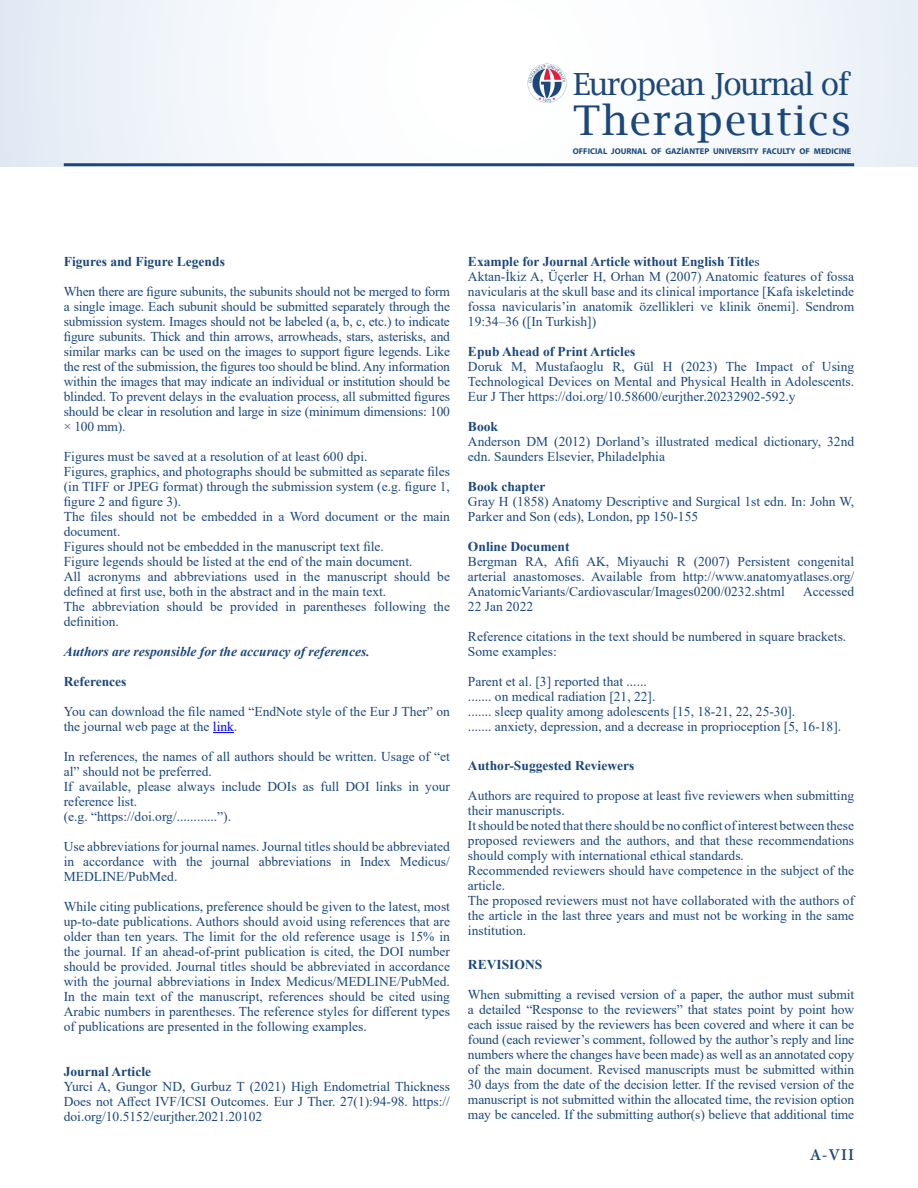
<style>
.page{position:relative;width:918px;height:1188px;background:#fff}
.page>*{position:absolute;margin:0;border:0;box-sizing:border-box;transform-origin:0 0}
.t1{font:41.1px "Lucida Bright";letter-spacing:.04em;color:#1b477b}
.t2{font:30.6px "Lucida Bright";letter-spacing:-.04em;color:#1b477b}
.t3{font:600 16.5px "Minion Pro";color:#1b477b}
.t4{font:13.5px/15px "Times New Roman";color:#1b477b}
.t5{font:700 13.5px "Times New Roman";color:#1b477b}
.t6{font:italic 700 13.5px "Times New Roman";color:#1b477b}
.t7{font:700 8.4px "Myriad Pro";color:#1b477b}
.s1{color:#00f}
.s2{font-weight:700}
</style>
<div class="page">
<svg style="left:1px;top:0;width:917px;height:166px"></svg>
<hr style="left:64px;top:163px;width:790px;height:3px;background:#1b477b">
<hr style="left:0;top:0;width:1px;height:166px;background:#dfe7f2">
<svg style="left:213px;top:732px;width:21px;height:1px"></svg>
<svg style="left:528px;top:64px;width:38px;height:39px"></svg>
<h2 class="t2" style="left:573px;top:66px;width:279px">European Journal of</h2>
<h1 class="t1" style="left:573px;top:97px;width:280px">Therapeutics</h1>
<p class="t7" style="left:573px;top:146px;width:280px">OFFICIAL JOURNAL OF GAZİANTEP UNIVERSITY FACULTY OF MEDICINE</p>
<p class="t5" style="left:64px;top:252px;width:163px">Figures and Figure Legends</p>
<p class="t4" style="left:64px;top:284px;width:388px;text-align:justify">When there are figure subunits, the subunits should not be merged to form a single image. Each subunit should be submitted separately through the submission system. Images should not be labeled (a, b, c, etc.) to indicate figure subunits. Thick and thin arrows, arrowheads, stars, asterisks, and similar marks can be used on the images to support figure legends. Like the rest of the submission, the figures too should be blind. Any information within the images that may indicate an individual or institution should be blinded. To prevent delays in the evaluation process, all submitted figures should be clear in resolution and large in size (minimum dimensions: 100 × 100 mm).</p>
<p class="t4" style="left:64px;top:449px;width:388px">Figures must be saved at a resolution of at least 600 dpi.<br>Figures, graphics, and photographs should be submitted as separate files (in TIFF or JPEG format) through the submission system (e.g. figure 1, figure 2 and figure 3).<br>The files should not be embedded in a Word document or the main document.<br>Figures should not be embedded in the manuscript text file.<br>Figure legends should be listed at the end of the main document.<br>All acronyms and abbreviations used in the manuscript should be defined at first use, both in the abstract and in the main text.<br>The abbreviation should be provided in parentheses following the definition.</p>
<p class="t6" style="left:64px;top:642px;width:307px">Authors are responsible for the accuracy of references.</p>
<p class="t5" style="left:64px;top:672px;width:64px">References</p>
<p class="t4" style="left:64px;top:704px;width:388px">You can download the file named “EndNote style of the Eur J Ther” on the journal web page at the <span class="s1">link</span>.</p>
<p class="t4" style="left:64px;top:749px;width:388px">In references, the names of all authors should be written. Usage of “et al” should not be preferred.<br>If available, please always include DOIs as full DOI links in your reference list.<br>(e.g. “https://doi.org/............”).</p>
<p class="t4" style="left:64px;top:839px;width:388px;text-align:justify">Use abbreviations for journal names. Journal titles should be abbreviated in accordance with the journal abbreviations in Index Medicus/ MEDLINE/PubMed.</p>
<p class="t4" style="left:64px;top:899px;width:388px;text-align:justify">While citing publications, preference should be given to the latest, most up-to-date publications. Authors should avoid using references that are older than ten years. The limit for the old reference usage is 15% in the journal. If an ahead-of-print publication is cited, the DOI number should be provided. Journal titles should be abbreviated in accordance with the journal abbreviations in Index Medicus/MEDLINE/PubMed.<br>In the main text of the manuscript, references should be cited using Arabic numbers in parentheses. The reference styles for different types of publications are presented in the following examples.</p>
<p class="t5" style="left:64px;top:1062px;width:89px">Journal Article</p>
<p class="t4" style="left:64px;top:1079px;width:388px;text-align:justify">Yurci A, Gungor ND, Gurbuz T (2021) High Endometrial Thickness Does not Affect IVF/ICSI Outcomes. Eur J Ther. 27(1):94-98. https:// doi.org/10.5152/eurjther.2021.20102</p>
<p class="t4" style="left:468px;top:254px;width:388px"><span class="s2">Example for Journal Article without English Title</span>s<br>Aktan-İkiz A, Üçerler H, Orhan M (2007) Anatomic features of fossa navicularis at the skull base and its clinical importance [Kafa iskeletinde fossa navicularis’in anatomik özellikleri ve klinik önemi]. Sendrom 19:34–36 ([In Turkish])</p>
<p class="t5" style="left:468px;top:342px;width:169px">Epub Ahead of Print Articles</p>
<p class="t4" style="left:468px;top:359px;width:388px;text-align:justify">Doruk M, Mustafaoglu R, Gül H (2023) The Impact of Using Technological Devices on Mental and Physical Health in Adolescents.<br>Eur J Ther https://doi.org/10.58600/eurjther.20232902-592.y</p>
<p class="t5" style="left:468px;top:417px;width:32px">Book</p>
<p class="t4" style="left:468px;top:434px;width:388px">Anderson DM (2012) Dorland’s illustrated medical dictionary, 32nd edn. Saunders Elsevier, Philadelphia</p>
<p class="t5" style="left:468px;top:477px;width:79px">Book chapter</p>
<p class="t4" style="left:468px;top:494px;width:388px">Gray H (1858) Anatomy Descriptive and Surgical 1st edn. In: John W,<br>Parker and Son (eds), London, pp 150-155</p>
<p class="t5" style="left:468px;top:537px;width:103px">Online Document</p>
<p class="t4" style="left:468px;top:554px;width:388px;text-align:justify">Bergman RA, Afifi AK, Miyauchi R (2007) Persistent congenital arterial anastomoses. Available from http://www.anatomyatlases.org/ AnatomicVariants/Cardiovascular/Images0200/0232.shtml</p>
<p class="t4" style="left:803px;top:584px;width:52px">Accessed</p>
<p class="t4" style="left:468px;top:599px;width:67px">22 Jan 2022</p>
<p class="t4" style="left:468px;top:629px;width:380px">Reference citations in the text should be numbered in square brackets.<br>Some examples:</p>
<p class="t4" style="left:468px;top:674px;width:375px">Parent et al. [3] reported that ......<br>....... on medical radiation [21, 22].<br>....... sleep quality among adolescents [15, 18-21, 22, 25-30].<br>....... anxiety, depression, and a decrease in proprioception [5, 16-18].</p>
<p class="t5" style="left:468px;top:755px;width:168px">Author-Suggested Reviewers</p>
<p class="t4" style="left:468px;top:787px;width:388px">Authors are required to propose at least five reviewers when submitting their manuscripts.<br>It should be noted that there should be no conflict of interest between these proposed reviewers and the authors, and that these recommendations should comply with international ethical standards.<br>Recommended reviewers should have competence in the subject of the article.<br>The proposed reviewers must not have collaborated with the authors of the article in the last three years and must not be working in the same institution.</p>
<p class="t5" style="left:468px;top:955px;width:76px">REVISIONS</p>
<p class="t4" style="left:468px;top:986px;width:388px;text-align:justify">When submitting a revised version of a paper, the author must submit a detailed “Response to the reviewers” that states point by point how each issue raised by the reviewers has been covered and where it can be found (each reviewer’s comment, followed by the author’s reply and line numbers where the changes have been made) as well as an annotated copy of the main document. Revised manuscripts must be submitted within 30 days from the date of the decision letter. If the revised version of the manuscript is not submitted within the allocated time, the revision option may be canceled. If the submitting author(s) believe that additional time</p>
<p class="t3" style="left:810px;top:1143px;width:46px">A-VII</p>
</div>
